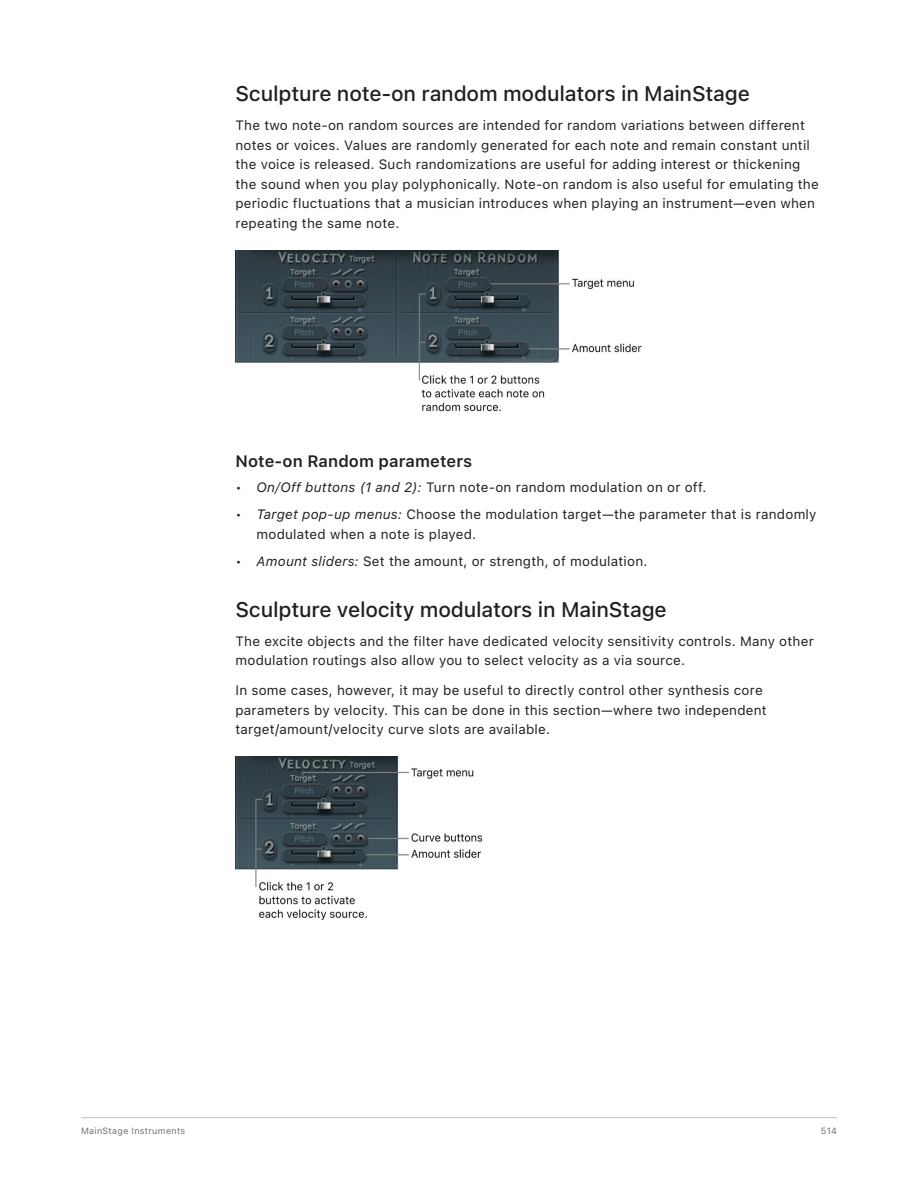
<style>
.page{position:relative;width:918px;height:1188px;background:#fff}
.page>*{position:absolute;margin:0;border:0;box-sizing:border-box;transform-origin:0 0}
.t1{font:500 21px "SF Pro Text";letter-spacing:-.01em;color:#231f20}
.SH4{font:600 16.5px "SF Pro Text";letter-spacing:.005em;color:#231f20}
.Body{font:13.5px/19.5px "SF Pro Text";letter-spacing:.015em;color:#231f20}
.t2{font:9px "SF Pro Text";letter-spacing:.035em;color:#6c6d70}
.s1{font-style:italic}
</style>
<div class="page">
<hr style="left:81px;top:1117px;width:756px;height:1px;background:#bcbdc0">
<img style="left:236px;top:250px;width:406px;height:162px">
<img style="left:236px;top:757px;width:247px;height:163px">
<h3 class="t1" style="left:236px;top:81px;width:516px">Sculpture note-on random modulators in MainStage</h3>
<p class="Body" style="left:236px;top:116px;width:585px">The two note-on random sources are intended for random variations between different notes or voices. Values are randomly generated for each note and remain constant until the voice is released. Such randomizations are useful for adding interest or thickening the sound when you play polyphonically. Note-on random is also useful for emulating the periodic fluctuations that a musician introduces when playing an instrument—even when repeating the same note.</p>
<h4 class="SH4" style="left:236px;top:451px;width:238px">Note-on Random parameters</h4>
<p class="Body" style="left:236px;top:478px;width:472px">• <span class="s1">On/Off buttons (1 and 2):</span> Turn note-on random modulation on or off.</p>
<p class="Body" style="left:256px;top:505px;width:562px;text-indent:-21px">• <span class="s1">Target pop-up menus:</span> Choose the modulation target—the parameter that is randomly modulated when a note is played.</p>
<p class="Body" style="left:236px;top:551px;width:413px">• <span class="s1">Amount sliders:</span> Set the amount, or strength, of modulation.</p>
<h3 class="t1" style="left:236px;top:597px;width:433px">Sculpture velocity modulators in MainStage</h3>
<p class="Body" style="left:236px;top:631px;width:580px">The excite objects and the filter have dedicated velocity sensitivity controls. Many other modulation routings also allow you to select velocity as a via source.</p>
<p class="Body" style="left:236px;top:681px;width:533px">In some cases, however, it may be useful to directly control other synthesis core parameters by velocity. This can be done in this section—where two independent target/amount/velocity curve slots are available.</p>
<p class="t2" style="left:81px;top:1125px;width:106px">MainStage Instruments</p>
<p class="t2" style="left:821px;top:1125px;width:18px">514</p>
</div>
